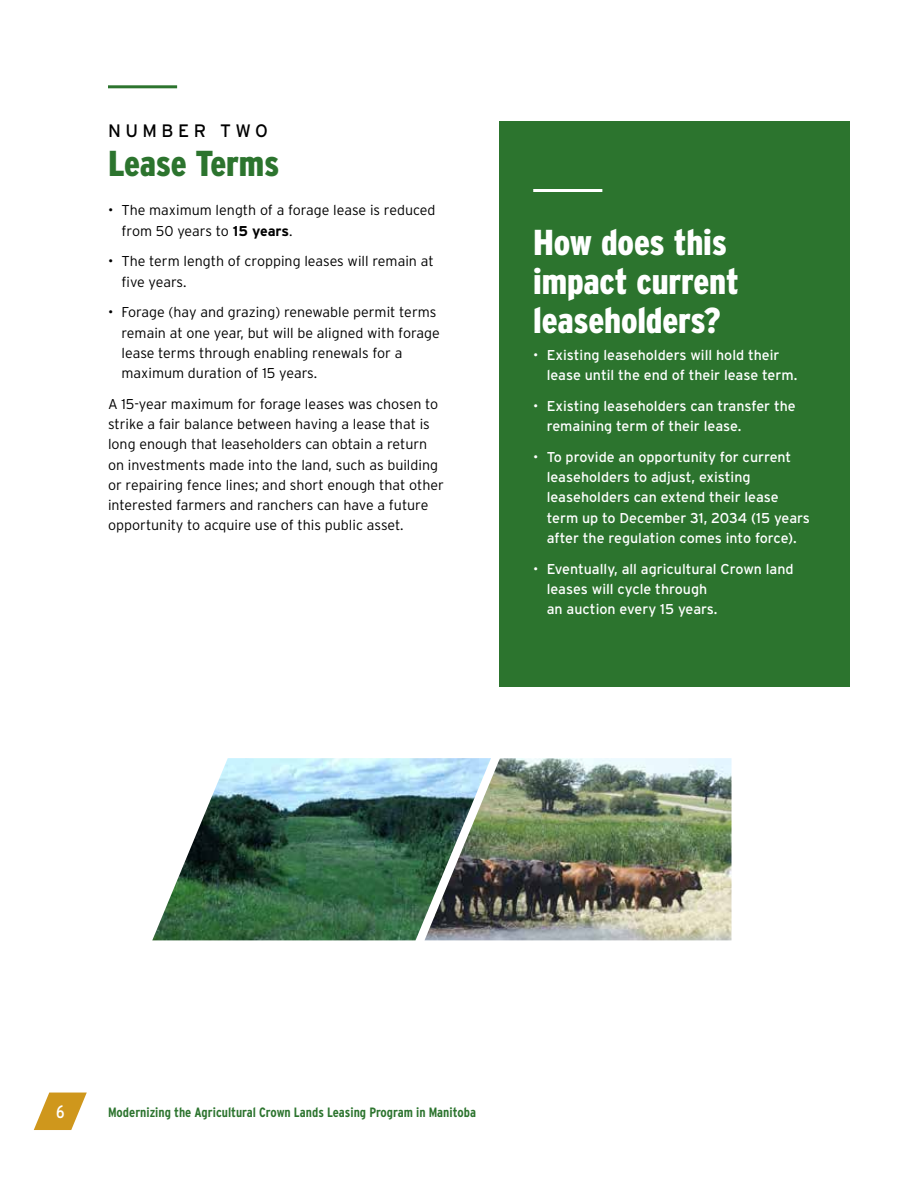
<style>
.page{position:relative;width:918px;height:1188px;background:#fff}
.page>*{position:absolute;margin:0;border:0;box-sizing:border-box;transform-origin:0 0}
.Subhead_A{font:900 condensed 36px/39px "Interstate";letter-spacing:-.005em;color:#fff}
.Section_Name{font:900 condensed 36px "Interstate";letter-spacing:-.005em;color:#2c742e}
.Section{font:18px "Interstate";letter-spacing:.25em;color:#000}
.t1{font:condensed 18px "Interstate";color:#fff}
.Body{font:300 14.25px/20.2px "Interstate";color:#000}
.t2{font:14.25px/20.2px "Interstate";color:#fff}
.t3{font:700 condensed 13.5px "Interstate";color:#2c742e}
.s1{font-weight:700}
.s2{font-weight:300}
</style>
<div class="page">
<svg style="left:34px;top:1093px;width:53px;height:37px"></svg>
<hr style="left:108px;top:85px;width:69px;height:3px;background:#2c742e">
<div style="left:500px;top:122px;width:350px;height:565px;background:#2c742e"></div>
<hr style="left:533px;top:189px;width:69px;height:3px;background:#fff">
<img style="left:152px;top:758px;width:273px;height:182px">
<img style="left:425px;top:758px;width:307px;height:182px">
<p class="Section" style="left:108px;top:120px;width:162px">NUMBER TWO</p>
<p class="Section_Name" style="left:108px;top:143px;width:173px">Lease Terms</p>
<p class="Body" style="left:122px;top:200px;width:316px;text-indent:-14px">• The maximum length of a forage lease is reduced from 50 years to <span class="s1">15 years</span>.</p>
<p class="Body" style="left:122px;top:251px;width:314px;text-indent:-14px">• The term length of cropping leases will remain at five years.</p>
<p class="Body" style="left:122px;top:302px;width:320px;text-indent:-14px">• Forage (hay and grazing) renewable permit terms remain at one year, but will be aligned with forage lease terms through enabling renewals for a maximum duration of 15 years.</p>
<p class="Body" style="left:108px;top:394px;width:338px">A 15-year maximum for forage leases was chosen to strike a fair balance between having a lease that is long enough that leaseholders can obtain a return on investments made into the land, such as building or repairing fence lines; and short enough that other interested farmers and ranchers can have a future opportunity to acquire use of this public asset.</p>
<p class="Subhead_A" style="left:533px;top:222px;width:207px">How does this impact current leaseholders?</p>
<p class="t2" style="left:547px;top:345px;width:252px;text-indent:-14px"><span class="s2">•</span> Existing leaseholders will hold their lease until the end of their lease term.</p>
<p class="t2" style="left:547px;top:396px;width:251px;text-indent:-14px"><span class="s2">•</span> Existing leaseholders can transfer the remaining term of their lease.</p>
<p class="t2" style="left:547px;top:447px;width:265px;text-indent:-14px"><span class="s2">•</span> To provide an opportunity for current leaseholders to adjust, existing leaseholders can extend their lease term up to December 31, 2034 (15 years after the regulation comes into force).</p>
<p class="t2" style="left:547px;top:558px;width:248px;text-indent:-14px"><span class="s2">•</span> Eventually, all agricultural Crown land leases will cycle through<br>an auction every 15 years.</p>
<p class="t1" style="left:56px;top:1101px;width:10px">6</p>
<p class="t3" style="left:108px;top:1105px;width:370px">Modernizing the Agricultural Crown Lands Leasing Program in Manitoba</p>
</div>
